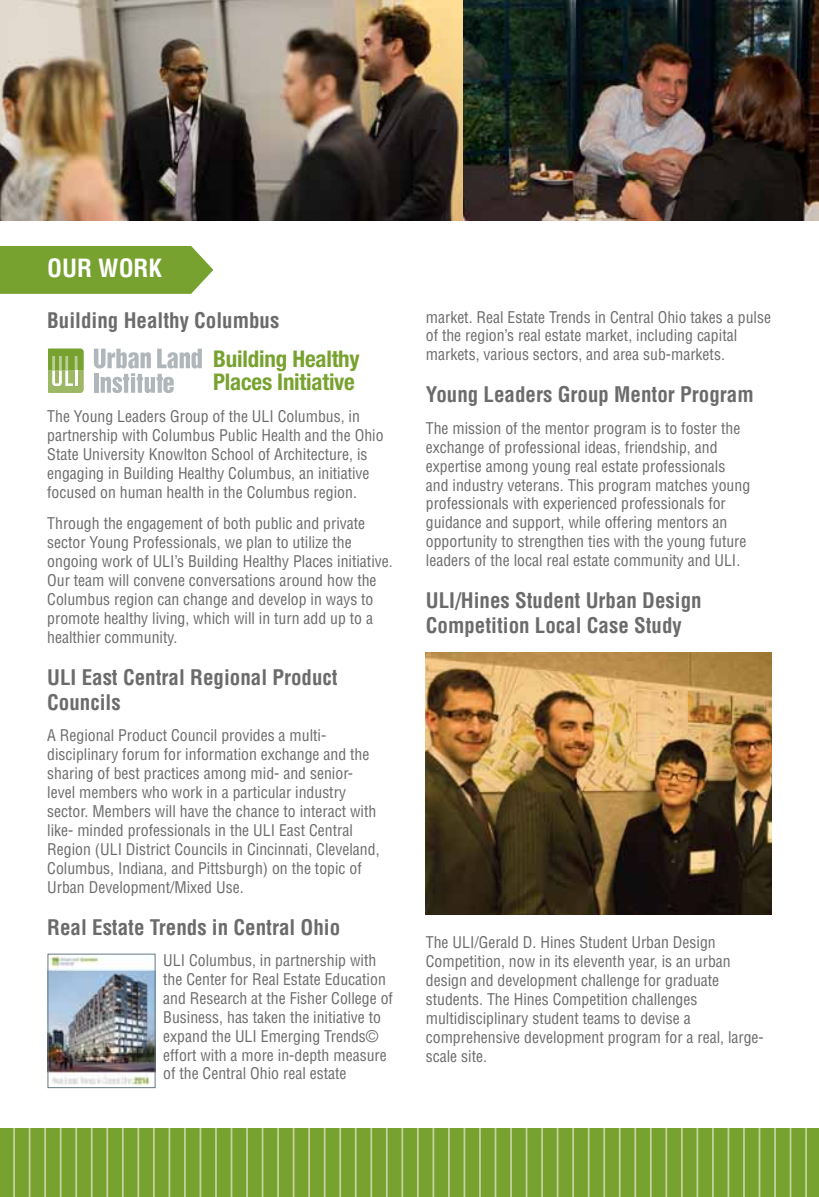
<style>
.page{position:relative;width:819px;height:1197px;background:#fff}
.page>*{position:absolute;margin:0;border:0;box-sizing:border-box;transform-origin:0 0}
.t1{font:700 condensed 24.5px "Helvetica LT Std";color:#fff}
.t2{font:700 condensed 22.93px/22.9px "Helvetica Neue";letter-spacing:-.01em;color:#78a22f}
.t3{font:700 condensed 21px/25.2px "Helvetica LT Std";color:#6b6b6b}
.t4{font:condensed 15.75px/18.9px "Helvetica LT Std";color:#6b6b6b}
</style>
<div class="page">
<div style="left:0;top:1128px;width:819px;height:68px;background:#78a22f"></div>
<hr style="left:60px;top:1128px;width:2px;height:69px;background:#c5d3a0">
<hr style="left:184px;top:1128px;width:2px;height:69px;background:#c5d3a0">
<hr style="left:308px;top:1128px;width:2px;height:69px;background:#c5d3a0">
<hr style="left:433px;top:1128px;width:1px;height:69px;background:#c5d3a0">
<hr style="left:557px;top:1128px;width:2px;height:69px;background:#c5d3a0">
<hr style="left:681px;top:1128px;width:2px;height:69px;background:#c5d3a0">
<hr style="left:44px;top:1128px;width:2px;height:69px;background:#c5d3a0">
<hr style="left:29px;top:1128px;width:2px;height:69px;background:#c5d3a0">
<hr style="left:13px;top:1128px;width:2px;height:69px;background:#c5d3a0">
<hr style="left:728px;top:1128px;width:1px;height:69px;background:#c5d3a0">
<hr style="left:743px;top:1128px;width:2px;height:69px;background:#c5d3a0">
<hr style="left:759px;top:1128px;width:1px;height:69px;background:#c5d3a0">
<hr style="left:774px;top:1128px;width:2px;height:69px;background:#c5d3a0">
<hr style="left:790px;top:1128px;width:1px;height:69px;background:#c5d3a0">
<hr style="left:805px;top:1128px;width:2px;height:69px;background:#c5d3a0">
<hr style="left:169px;top:1128px;width:1px;height:69px;background:#c5d3a0">
<hr style="left:293px;top:1128px;width:2px;height:69px;background:#c5d3a0">
<hr style="left:417px;top:1128px;width:2px;height:69px;background:#c5d3a0">
<hr style="left:541px;top:1128px;width:2px;height:69px;background:#c5d3a0">
<hr style="left:665px;top:1128px;width:2px;height:69px;background:#c5d3a0">
<hr style="left:75px;top:1128px;width:2px;height:69px;background:#c5d3a0">
<hr style="left:200px;top:1128px;width:1px;height:69px;background:#c5d3a0">
<hr style="left:324px;top:1128px;width:2px;height:69px;background:#c5d3a0">
<hr style="left:448px;top:1128px;width:2px;height:69px;background:#c5d3a0">
<hr style="left:572px;top:1128px;width:2px;height:69px;background:#c5d3a0">
<hr style="left:697px;top:1128px;width:1px;height:69px;background:#c5d3a0">
<hr style="left:91px;top:1128px;width:2px;height:69px;background:#c5d3a0">
<hr style="left:215px;top:1128px;width:2px;height:69px;background:#c5d3a0">
<hr style="left:339px;top:1128px;width:2px;height:69px;background:#c5d3a0">
<hr style="left:464px;top:1128px;width:1px;height:69px;background:#c5d3a0">
<hr style="left:588px;top:1128px;width:2px;height:69px;background:#c5d3a0">
<hr style="left:712px;top:1128px;width:2px;height:69px;background:#c5d3a0">
<hr style="left:106px;top:1128px;width:2px;height:69px;background:#c5d3a0">
<hr style="left:231px;top:1128px;width:1px;height:69px;background:#c5d3a0">
<hr style="left:355px;top:1128px;width:2px;height:69px;background:#c5d3a0">
<hr style="left:479px;top:1128px;width:2px;height:69px;background:#c5d3a0">
<hr style="left:603px;top:1128px;width:2px;height:69px;background:#c5d3a0">
<hr style="left:137px;top:1128px;width:2px;height:69px;background:#c5d3a0">
<hr style="left:262px;top:1128px;width:1px;height:69px;background:#c5d3a0">
<hr style="left:386px;top:1128px;width:2px;height:69px;background:#c5d3a0">
<hr style="left:510px;top:1128px;width:2px;height:69px;background:#c5d3a0">
<hr style="left:634px;top:1128px;width:2px;height:69px;background:#c5d3a0">
<hr style="left:153px;top:1128px;width:2px;height:69px;background:#c5d3a0">
<hr style="left:277px;top:1128px;width:2px;height:69px;background:#c5d3a0">
<hr style="left:401px;top:1128px;width:2px;height:69px;background:#c5d3a0">
<hr style="left:526px;top:1128px;width:1px;height:69px;background:#c5d3a0">
<hr style="left:650px;top:1128px;width:2px;height:69px;background:#c5d3a0">
<hr style="left:122px;top:1128px;width:2px;height:69px;background:#c5d3a0">
<hr style="left:246px;top:1128px;width:2px;height:69px;background:#c5d3a0">
<hr style="left:370px;top:1128px;width:2px;height:69px;background:#c5d3a0">
<hr style="left:495px;top:1128px;width:1px;height:69px;background:#c5d3a0">
<hr style="left:619px;top:1128px;width:2px;height:69px;background:#c5d3a0">
<img style="left:0;top:0;width:464px;height:220px">
<img style="left:464px;top:0;width:355px;height:220px">
<svg style="left:0;top:246px;width:213px;height:48px;background:#7fa63a"></svg>
<svg style="left:94px;top:349px;width:108px;height:44px"></svg>
<svg style="left:49px;top:348px;width:35px;height:45px;background:#a0bc6c"></svg>
<img style="left:50px;top:956px;width:103px;height:130px">
<div style="left:48px;top:954px;width:107px;height:134px;border:1px solid #647a85"></div>
<img style="left:426px;top:653px;width:346px;height:262px">
<h1 class="t1" style="left:47px;top:253px;width:117px">OUR WORK</h1>
<h3 class="t3" style="left:47px;top:307px;width:234px">Building Healthy Columbus</h3>
<h2 class="t2" style="left:213px;top:347px;width:148px">Building Healthy<br>Places Initiative</h2>
<p class="t4" style="left:47px;top:407px;width:338px">The Young Leaders Group of the ULI Columbus, in partnership with Columbus Public Health and the Ohio State University Knowlton School of Architecture, is engaging in Building Healthy Columbus, an initiative focused on human health in the Columbus region.</p>
<p class="t4" style="left:47px;top:514px;width:347px">Through the engagement of both public and private sector Young Professionals, we plan to utilize the ongoing work of ULI’s Building Healthy Places initiative.<br>Our team will convene conversations around how the Columbus region can change and develop in ways to promote healthy living, which will in turn add up to a healthier community.</p>
<h3 class="t3" style="left:47px;top:664px;width:292px">ULI East Central Regional Product<br>Councils</h3>
<p class="t4" style="left:47px;top:726px;width:334px">A Regional Product Council provides a multi&shy;disciplinary forum for information exchange and the sharing of best practices among mid- and senior&shy;level members who work in a particular industry sector. Members will have the chance to interact with like- minded professionals in the ULI East Central Region (ULI District Councils in Cincinnati, Cleveland, Columbus, Indiana, and Pittsburgh) on the topic of Urban Development/Mixed Use.</p>
<h3 class="t3" style="left:47px;top:914px;width:295px">Real Estate Trends in Central Ohio</h3>
<p class="t4" style="left:163px;top:951px;width:231px">ULI Columbus, in partnership with the Center for Real Estate Education and Research at the Fisher College of Business, has taken the initiative to expand the ULI Emerging Trends© effort with a more in-depth measure of the Central Ohio real estate</p>
<p class="t4" style="left:426px;top:307px;width:347px">market. Real Estate Trends in Central Ohio takes a pulse of the region’s real estate market, including capital markets, various sectors, and area sub-markets.</p>
<h3 class="t3" style="left:426px;top:382px;width:329px">Young Leaders Group Mentor Program</h3>
<p class="t4" style="left:426px;top:419px;width:326px">The mission of the mentor program is to foster the exchange of professional ideas, friendship, and expertise among young real estate professionals and industry veterans. This program matches young professionals with experienced professionals for guidance and support, while offering mentors an opportunity to strengthen ties with the young future leaders of the local real estate community and ULI.</p>
<h3 class="t3" style="left:426px;top:588px;width:277px">ULI/Hines Student Urban Design<br>Competition Local Case Study</h3>
<p class="t4" style="left:426px;top:933px;width:340px">The ULI/Gerald D. Hines Student Urban Design Competition, now in its eleventh year, is an urban design and development challenge for graduate students. The Hines Competition challenges multidisciplinary student teams to devise a comprehensive development program for a real, large&shy;scale site.</p>
</div>
